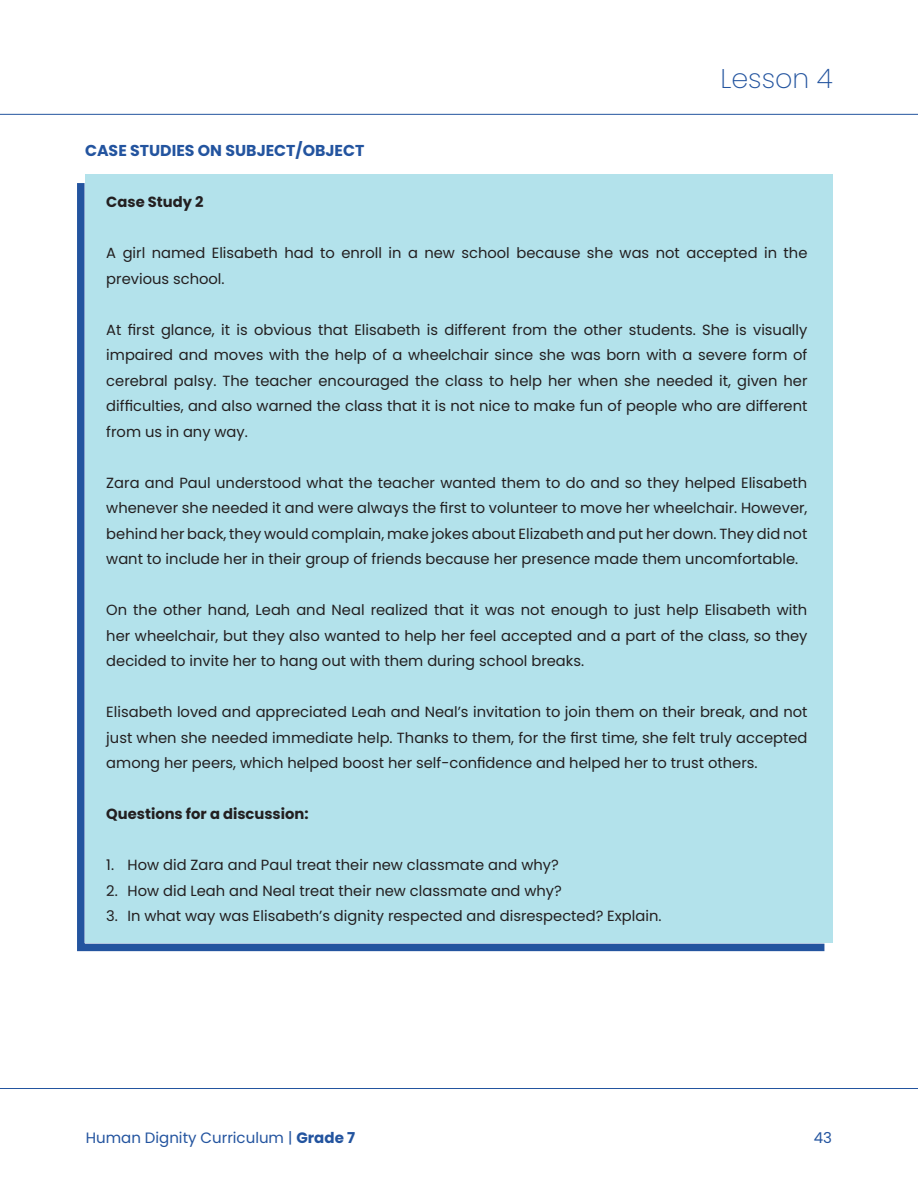
<style>
.page{position:relative;width:918px;height:1188px;background:#fff}
.page>*{position:absolute;margin:0;border:0;box-sizing:border-box;transform-origin:0 0}
.t1{font:200 27px "Poppins";color:#23549f}
.subs{font:700 15.75px "Poppins";color:#23549f}
.t2{font:15px "Poppins";color:#23549f}
.shadow_box{font:14.7px/25.5px "Poppins";color:#231f20;text-align:justify}
.shadow_box-2{font:700 14.7px "Poppins";color:#231f20}
.s1{font-weight:700}
</style>
<div class="page">
<hr style="left:0;top:114px;width:918px;height:1px;background:#23549f">
<hr style="left:0;top:1088px;width:918px;height:1px;background:#23549f">
<div style="left:77px;top:176px;width:755px;height:776px;background:#b3e2eb"></div>
<h1 class="t1" style="left:720px;top:63px;width:114px">Lesson 4</h1>
<p class="subs" style="left:85px;top:141px;width:281px">CASE STUDIES ON SUBJECT/OBJECT</p>
<p class="shadow_box-2" style="left:106px;top:193px;width:99px">Case Study 2</p>
<p class="shadow_box" style="left:106px;top:240px;width:703px">A girl named Elisabeth had to enroll in a new school because she was not accepted in the previous school.</p>
<p class="shadow_box" style="left:106px;top:317px;width:703px">At first glance, it is obvious that Elisabeth is different from the other students. She is visually impaired and moves with the help of a wheelchair since she was born with a severe form of cerebral palsy. The teacher encouraged the class to help her when she needed it, given her difficulties, and also warned the class that it is not nice to make fun of people who are different from us in any way.</p>
<p class="shadow_box" style="left:106px;top:470px;width:703px">Zara and Paul understood what the teacher wanted them to do and so they helped Elisabeth whenever she needed it and were always the first to volunteer to move her wheelchair. However, behind her back, they would complain, make jokes about Elizabeth and put her down. They did not want to include her in their group of friends because her presence made them uncomfortable.</p>
<p class="shadow_box" style="left:106px;top:597px;width:703px">On the other hand, Leah and Neal realized that it was not enough to just help Elisabeth with her wheelchair, but they also wanted to help her feel accepted and a part of the class, so they decided to invite her to hang out with them during school breaks.</p>
<p class="shadow_box" style="left:106px;top:699px;width:703px">Elisabeth loved and appreciated Leah and Neal’s invitation to join them on their break, and not just when she needed immediate help. Thanks to them, for the first time, she felt truly accepted among her peers, which helped boost her self-confidence and helped her to trust others.</p>
<p class="shadow_box-2" style="left:106px;top:805px;width:204px">Questions for a discussion:</p>
<p class="shadow_box" style="left:106px;top:852px;width:454px">1. How did Zara and Paul treat their new classmate and why?</p>
<p class="shadow_box" style="left:106px;top:878px;width:457px">2. How did Leah and Neal treat their new classmate and why?</p>
<p class="shadow_box" style="left:106px;top:903px;width:557px">3. In what way was Elisabeth’s dignity respected and disrespected? Explain.</p>
<p class="t2" style="left:86px;top:1129px;width:271px">Human Dignity Curriculum | <span class="s1">Grade 7</span></p>
<p class="t2" style="left:814px;top:1129px;width:20px">43</p>
</div>
